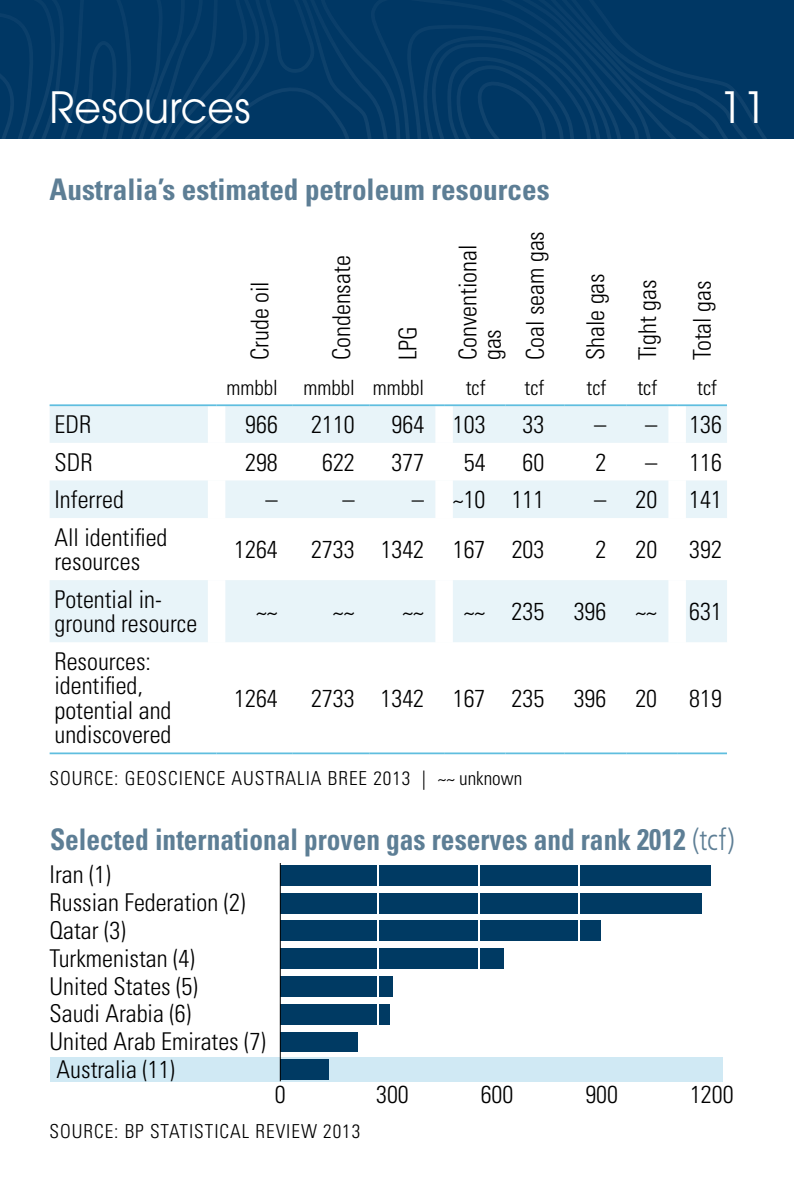
<style>
.page{position:relative;width:794px;height:1191px;background:#fff}
.page>*{position:absolute;margin:0;border:0;box-sizing:border-box;transform-origin:0 0}
.t1{font:42.7px "Avant Garde";color:#fff;scale:.96 1}
.t2{font:42.7px "Avant Garde";color:#fff}
.t3{font:700 condensed 29.75px "Univers LT Std";color:#5d7e95;scale:.92 1}
.t4{font:700 condensed 29.75px "Univers LT Std";color:#5d7e95}
.t5{font:300 condensed 24.5px/24.5px "Univers LT Std";color:#000}
.t6{font:300 condensed 21px "Univers LT Std";color:#000}
.t7{font:300 condensed 19.25px "Univers LT Std";letter-spacing:.05em;color:#000}
.s1{font-family:"Frutiger LT Pro";font-weight:300}
</style>
<div class="page">
<svg style="left:0;top:0;width:794px;height:139px;background:#023965"></svg>
<div style="left:50px;top:1057px;width:672px;height:24px;background:#d0e9f4"></div>
<div style="left:280px;top:865px;width:430px;height:20px;background:#003a63"></div>
<div style="left:280px;top:893px;width:422px;height:20px;background:#003a63"></div>
<div style="left:280px;top:921px;width:321px;height:20px;background:#003a63"></div>
<div style="left:280px;top:948px;width:224px;height:20px;background:#003a63"></div>
<div style="left:280px;top:976px;width:113px;height:20px;background:#003a63"></div>
<div style="left:280px;top:1004px;width:109px;height:20px;background:#003a63"></div>
<div style="left:280px;top:1032px;width:78px;height:20px;background:#003a63"></div>
<div style="left:280px;top:1059px;width:48px;height:20px;background:#003a63"></div>
<hr style="left:280px;top:863px;width:1px;height:218px;background:#000">
<hr style="left:377px;top:860px;width:2px;height:191px;background:#fff">
<hr style="left:478px;top:862px;width:2px;height:191px;background:#fff">
<hr style="left:578px;top:862px;width:1px;height:191px;background:#fff">
<svg style="left:50px;top:406px;width:677px;height:236px;fill:#e8f4f9"></svg>
<div style="left:435px;top:406px;width:18px;height:37px;background:#fff"></div>
<div style="left:435px;top:443px;width:18px;height:37px;background:#fff"></div>
<div style="left:435px;top:480px;width:18px;height:38px;background:#fff"></div>
<div style="left:435px;top:518px;width:18px;height:62px;background:#fff"></div>
<div style="left:435px;top:580px;width:18px;height:62px;background:#fff"></div>
<div style="left:668px;top:406px;width:18px;height:37px;background:#fff"></div>
<div style="left:668px;top:443px;width:18px;height:37px;background:#fff"></div>
<div style="left:668px;top:480px;width:18px;height:38px;background:#fff"></div>
<div style="left:668px;top:518px;width:18px;height:62px;background:#fff"></div>
<div style="left:668px;top:580px;width:18px;height:62px;background:#fff"></div>
<div style="left:208px;top:406px;width:17px;height:37px;background:#fff"></div>
<div style="left:208px;top:443px;width:17px;height:37px;background:#fff"></div>
<div style="left:208px;top:480px;width:17px;height:38px;background:#fff"></div>
<div style="left:208px;top:518px;width:17px;height:62px;background:#fff"></div>
<div style="left:208px;top:580px;width:17px;height:62px;background:#fff"></div>
<hr style="left:50px;top:404px;width:167px;height:2px;background:#5fbedf">
<hr style="left:217px;top:404px;width:76px;height:2px;background:#5fbedf">
<hr style="left:293px;top:404px;width:77px;height:2px;background:#5fbedf">
<hr style="left:370px;top:404px;width:74px;height:2px;background:#5fbedf">
<hr style="left:444px;top:404px;width:61px;height:2px;background:#5fbedf">
<hr style="left:505px;top:404px;width:59px;height:2px;background:#5fbedf">
<hr style="left:564px;top:404px;width:62px;height:2px;background:#5fbedf">
<hr style="left:626px;top:404px;width:51px;height:2px;background:#5fbedf">
<hr style="left:677px;top:404px;width:50px;height:2px;background:#5fbedf">
<hr style="left:50px;top:752px;width:167px;height:2px;background:#5fbedf">
<hr style="left:217px;top:752px;width:76px;height:2px;background:#5fbedf">
<hr style="left:293px;top:752px;width:77px;height:2px;background:#5fbedf">
<hr style="left:370px;top:752px;width:74px;height:2px;background:#5fbedf">
<hr style="left:444px;top:752px;width:61px;height:2px;background:#5fbedf">
<hr style="left:505px;top:752px;width:59px;height:2px;background:#5fbedf">
<hr style="left:564px;top:752px;width:62px;height:2px;background:#5fbedf">
<hr style="left:626px;top:752px;width:51px;height:2px;background:#5fbedf">
<hr style="left:677px;top:752px;width:50px;height:2px;background:#5fbedf">
<h1 class="t1" style="left:50px;top:82px;width:210px">Resources</h1>
<h1 class="t2" style="left:719px;top:82px;width:49px">11</h1>
<p class="t4" style="left:50px;top:171px;width:501px">Australia’s estimated petroleum resources</p>
<p class="t5" style="left:248px;top:360px;width:80px;rotate:-90deg">Crude oil</p>
<p class="t5" style="left:329px;top:360px;width:106px;rotate:-90deg">Condensate</p>
<p class="t5" style="left:395px;top:360px;width:36px;rotate:-90deg">LPG</p>
<p class="t5" style="left:455px;top:360px;width:117px;rotate:-90deg">Conventional gas</p>
<p class="t5" style="left:523px;top:360px;width:131px;rotate:-90deg">Coal seam gas</p>
<p class="t5" style="left:569px;top:360px;width:89px;line-height:52.1px;rotate:-90deg">Shale gas<br>Tight gas</p>
<p class="t5" style="left:690px;top:360px;width:81px;rotate:-90deg">Total gas</p>
<p class="t6" style="left:226px;top:375px;width:199px">mmbbl mmbbl mmbbl</p>
<p class="t6" style="left:466px;top:375px;width:21px">tcf</p>
<p class="t6" style="left:524px;top:375px;width:21px">tcf</p>
<p class="t6" style="left:586px;top:375px;width:21px">tcf</p>
<p class="t6" style="left:637px;top:375px;width:21px">tcf</p>
<p class="t6" style="left:697px;top:375px;width:21px">tcf</p>
<p class="t5" style="left:55px;top:412px;width:35px">EDR</p>
<p class="t5" style="left:245px;top:412px;width:34px">966</p>
<p class="t5" style="left:311px;top:412px;width:45px">2110</p>
<p class="t5" style="left:391px;top:412px;width:95px">964 103</p>
<p class="t5" style="left:522px;top:412px;width:23px">33</p>
<p class="t5" style="left:594px;top:412px;width:65px">– –</p>
<p class="t5" style="left:689px;top:412px;width:34px">136</p>
<p class="t5" style="left:55px;top:449px;width:37px">SDR</p>
<p class="t5" style="left:245px;top:449px;width:34px">298</p>
<p class="t5" style="left:322px;top:449px;width:34px">622</p>
<p class="t5" style="left:391px;top:449px;width:34px">377</p>
<p class="t5" style="left:464px;top:449px;width:23px">54</p>
<p class="t5" style="left:522px;top:449px;width:23px">60</p>
<p class="t5" style="left:595px;top:449px;width:12px">2</p>
<p class="t5" style="left:645px;top:449px;width:78px">– 116</p>
<p class="t5" style="left:55px;top:487px;width:71px">Inferred</p>
<p class="t5" style="left:265px;top:487px;width:14px">–</p>
<p class="t5" style="left:342px;top:487px;width:203px">– – ~10 111</p>
<p class="t5" style="left:594px;top:487px;width:65px">– 20</p>
<p class="t5" style="left:689px;top:487px;width:34px">141</p>
<p class="t5" style="left:54px;top:525px;width:114px">All identified resources</p>
<p class="t5" style="left:234px;top:537px;width:45px">1264</p>
<p class="t5" style="left:311px;top:537px;width:235px">2733 1342 167 203</p>
<p class="t5" style="left:595px;top:537px;width:63px">2 20</p>
<p class="t5" style="left:689px;top:537px;width:34px">392</p>
<p class="t5" style="left:54px;top:587px;width:144px">Potential in&shy;ground resource</p>
<p class="t5" style="left:54px;top:649px;width:118px">Resources: identified, potential and undiscovered</p>
<p class="t5" style="left:256px;top:599px;width:23px">~~</p>
<p class="t5" style="left:333px;top:599px;width:23px">~~</p>
<p class="t5" style="left:402px;top:599px;width:23px">~~</p>
<p class="t5" style="left:464px;top:599px;width:195px">~~ 235 396 ~~</p>
<p class="t5" style="left:689px;top:599px;width:34px">631</p>
<p class="t5" style="left:234px;top:686px;width:45px">1264</p>
<p class="t5" style="left:311px;top:686px;width:347px">2733 1342 167 235 396 20</p>
<p class="t5" style="left:689px;top:686px;width:34px">819</p>
<p class="t7" style="left:50px;top:767px;width:246px">Source: Geosci ence Australia</p>
<p class="t7" style="left:328px;top:767px;width:196px">Bree 2013 | ~~ unknown</p>
<p class="t3" style="left:50px;top:821px;width:746px">Selected international proven gas reserves and rank 2012 <span class="s1">(tcf)</span></p>
<p class="t5" style="left:50px;top:860px;width:197px;line-height:28px">Iran (1)<br>Russian Federation (2)</p>
<p class="t5" style="left:50px;top:918px;width:78px">Qatar (3)</p>
<p class="t5" style="left:50px;top:945px;width:147px">Turkmenistan (4)</p>
<p class="t5" style="left:50px;top:973px;width:150px">United States (5)</p>
<p class="t5" style="left:50px;top:1001px;width:143px">Saudi Arabia (6)</p>
<p class="t5" style="left:50px;top:1029px;width:218px">United Arab Emirates (7)</p>
<p class="t5" style="left:57px;top:1057px;width:120px">Australia (11)</p>
<p class="t5" style="left:275px;top:1082px;width:12px">0</p>
<p class="t5" style="left:376px;top:1082px;width:34px">300</p>
<p class="t5" style="left:481px;top:1082px;width:34px">600</p>
<p class="t5" style="left:585px;top:1082px;width:34px">900</p>
<p class="t5" style="left:690px;top:1082px;width:45px">1200</p>
<p class="t7" style="left:50px;top:1119px;width:121px">Source: BP Statisti</p>
<p class="t7" style="left:220px;top:1119px;width:142px">cal Review 2013</p>
</div>
